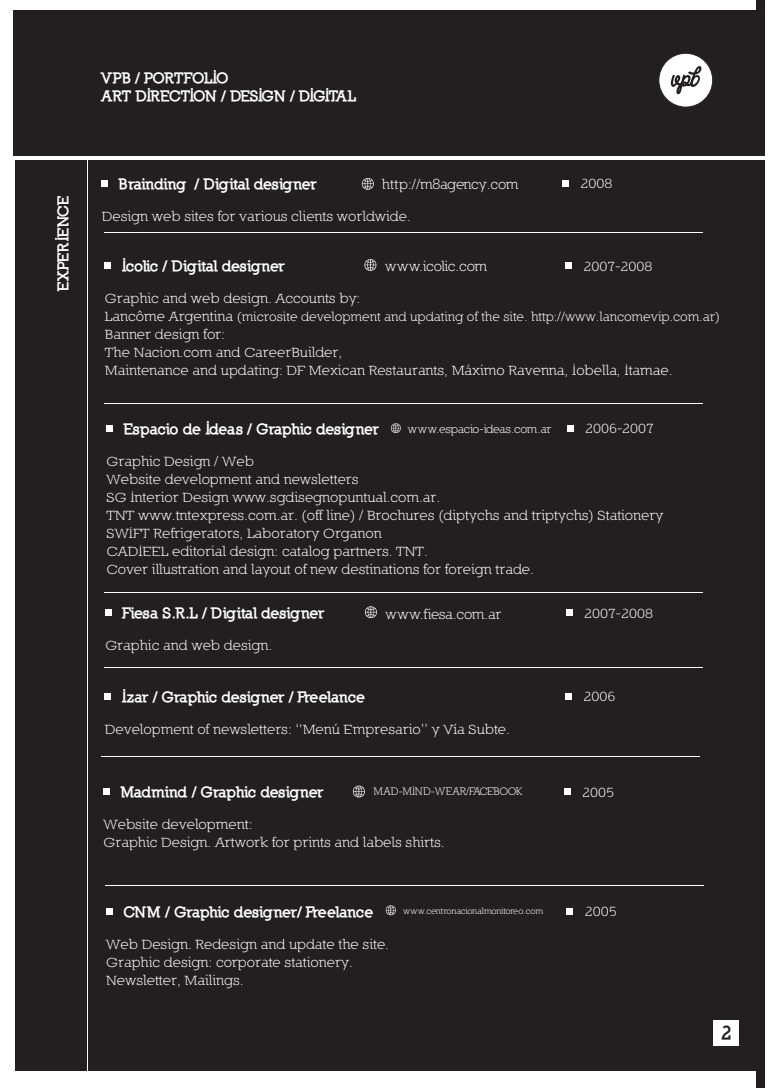
<style>
.page{position:relative;width:780px;height:1088px;background:#fff}
.page>*{position:absolute;margin:0;border:0;box-sizing:border-box;transform-origin:0 0}
.t1{font:900 18.75px "Nilland";color:#231f20}
.t2{font:15px/18px "Nilland Small Caps";color:#fff}
.t3{font:900 15px "Nilland";letter-spacing:-.035em;color:#fff}
.t4{font:15px "Nilland";letter-spacing:-.025em;color:#fff}
.t5{font:900 15px/18px "Nilland";letter-spacing:-.055em;color:#fff}
.t6{font:13.75px "Nilland Small Caps";color:#fff}
.t7{font:12.38px "Nilland";letter-spacing:-.035em;color:#fff}
.t8{font:11px "Nilland";letter-spacing:-.025em;color:#fff}
.t9{font:9.25px "Nilland";letter-spacing:-.01em;color:#fff}
.s1{font-size:15px}
</style>
<div class="page">
<div style="left:16px;top:141px;width:746px;height:930px;background:#231f20"></div>
<div style="left:13px;top:10px;width:746px;height:149px;background:#231f20"></div>
<div style="left:755px;top:0;width:9px;height:1088px;background:#231f20"></div>
<hr style="left:0;top:157px;width:778px;height:3px;background:#fff">
<div style="left:713px;top:1020px;width:26px;height:26px;background:#fff"></div>
<svg style="left:362px;top:178px;width:12px;height:12px"></svg>
<div style="left:101px;top:180px;width:7px;height:7px;background:#fff"></div>
<div style="left:562px;top:180px;width:7px;height:7px;background:#fff"></div>
<div style="left:104px;top:262px;width:7px;height:7px;background:#fff"></div>
<div style="left:565px;top:262px;width:7px;height:7px;background:#fff"></div>
<svg style="left:364px;top:259px;width:12px;height:12px"></svg>
<div style="left:106px;top:425px;width:7px;height:7px;background:#fff"></div>
<div style="left:566px;top:425px;width:7px;height:7px;background:#fff"></div>
<svg style="left:391px;top:423px;width:9px;height:10px"></svg>
<hr style="left:87px;top:156px;width:1px;height:928px;background:#fff">
<div style="left:105px;top:609px;width:7px;height:7px;background:#fff"></div>
<div style="left:565px;top:609px;width:7px;height:7px;background:#fff"></div>
<svg style="left:365px;top:606px;width:12px;height:12px"></svg>
<div style="left:104px;top:693px;width:7px;height:7px;background:#fff"></div>
<div style="left:565px;top:693px;width:7px;height:7px;background:#fff"></div>
<div style="left:103px;top:788px;width:7px;height:7px;background:#fff"></div>
<div style="left:563px;top:788px;width:7px;height:7px;background:#fff"></div>
<svg style="left:353px;top:785px;width:12px;height:12px"></svg>
<div style="left:105px;top:908px;width:7px;height:7px;background:#fff"></div>
<div style="left:566px;top:908px;width:7px;height:7px;background:#fff"></div>
<svg style="left:386px;top:905px;width:10px;height:10px"></svg>
<div style="left:658px;top:53px;width:54px;height:54px;background:#fff;border-radius:50%"></div>
<div style="left:658px;top:53px;width:54px;height:54px;border:1px solid #231f20;border-radius:50%"></div>
<svg style="left:670px;top:66px;width:31px;height:28px"></svg>
<p class="t3" style="left:54px;top:291px;width:97px;rotate:-90deg">EXPERIENCE</p>
<p class="t5" style="left:102px;top:69px;width:256px">VPB / PORTFOLIO<br>ART DIRECTION / DESIGN / DIGITAL</p>
<p class="t3" style="left:119px;top:174px;width:199px">Brainding / Digital designer</p>
<p class="t4" style="left:382px;top:175px;width:138px">http://m8agency.com</p>
<p class="t2" style="left:580px;top:174px;width:33px">2008</p>
<p class="t2" style="left:102px;top:206px;width:310px">Design web sites for various clients worldwide.</p>
<p class="t3" style="left:122px;top:256px;width:164px">Icolic / Digital designer</p>
<p class="t4" style="left:385px;top:258px;width:104px">www.icolic.com</p>
<p class="t2" style="left:583px;top:256px;width:70px">2007-2008</p>
<p class="t2" style="left:105px;top:289px;width:257px">Graphic and web design. Accounts by:</p>
<p class="t6" style="left:105px;top:308px;width:616px"><span class="s1">Lancôme Argentina</span> (microsite development and updating of the site. http://www.lancomevip.com.ar)</p>
<p class="t2" style="left:105px;top:325px;width:569px">Banner design for:<br>The Nacion.com and CareerBuilder,<br>Maintenance and updating: DF Mexican Restaurants, Máximo Ravenna, Iobella, Itamae.</p>
<p class="t3" style="left:124px;top:419px;width:257px">Espacio de Ideas / Graphic designer</p>
<p class="t7" style="left:408px;top:422px;width:145px">www.espacio-ideas.com.ar</p>
<p class="t2" style="left:585px;top:419px;width:70px">2006-2007</p>
<p class="t2" style="left:107px;top:451px;width:558px">Graphic Design / Web<br>Website development and newsletters<br>SG Interior Design www.sgdisegnopuntual.com.ar.<br>TNT www.tntexpress.com.ar. (off line) / Brochures (diptychs and triptychs) Stationery SWIFT Refrigerators, Laboratory Organon<br>CADIEEL editorial design: catalog partners. TNT.<br>Cover illustration and layout of new destinations for foreign trade.</p>
<p class="t3" style="left:123px;top:603px;width:203px">Fiesa S.R.L / Digital designer</p>
<p class="t4" style="left:385px;top:605px;width:117px">www.fiesa.com.ar</p>
<p class="t2" style="left:584px;top:603px;width:70px">2007-2008</p>
<p class="t2" style="left:105px;top:636px;width:168px">Graphic and web design.</p>
<p class="t3" style="left:122px;top:687px;width:245px">Izar / Graphic designer / Freelance</p>
<p class="t2" style="left:583px;top:687px;width:33px">2006</p>
<p class="t2" style="left:105px;top:720px;width:406px">Development of newsletters: “Menú Empresario” y Vía Subte.</p>
<p class="t3" style="left:121px;top:782px;width:204px">Madmind / Graphic designer</p>
<p class="t8" style="left:373px;top:785px;width:150px">MAD-MIND-WEAR/FACEBOOK</p>
<p class="t2" style="left:582px;top:782px;width:33px">2005</p>
<p class="t2" style="left:104px;top:815px;width:342px">Website development:<br>Graphic Design. Artwork for prints and labels shirts.</p>
<p class="t3" style="left:123px;top:902px;width:252px">CNM / Graphic designer/ Freelance</p>
<p class="t9" style="left:403px;top:905px;width:142px">www.centronacionalmonitoreo.com</p>
<p class="t2" style="left:585px;top:902px;width:33px">2005</p>
<p class="t2" style="left:106px;top:934px;width:284px">Web Design. Redesign and update the site.<br>Graphic design: corporate stationery.<br>Newsletter, Mailings.</p>
<p class="t1" style="left:721px;top:1021px;width:13px">2</p>
</div>
